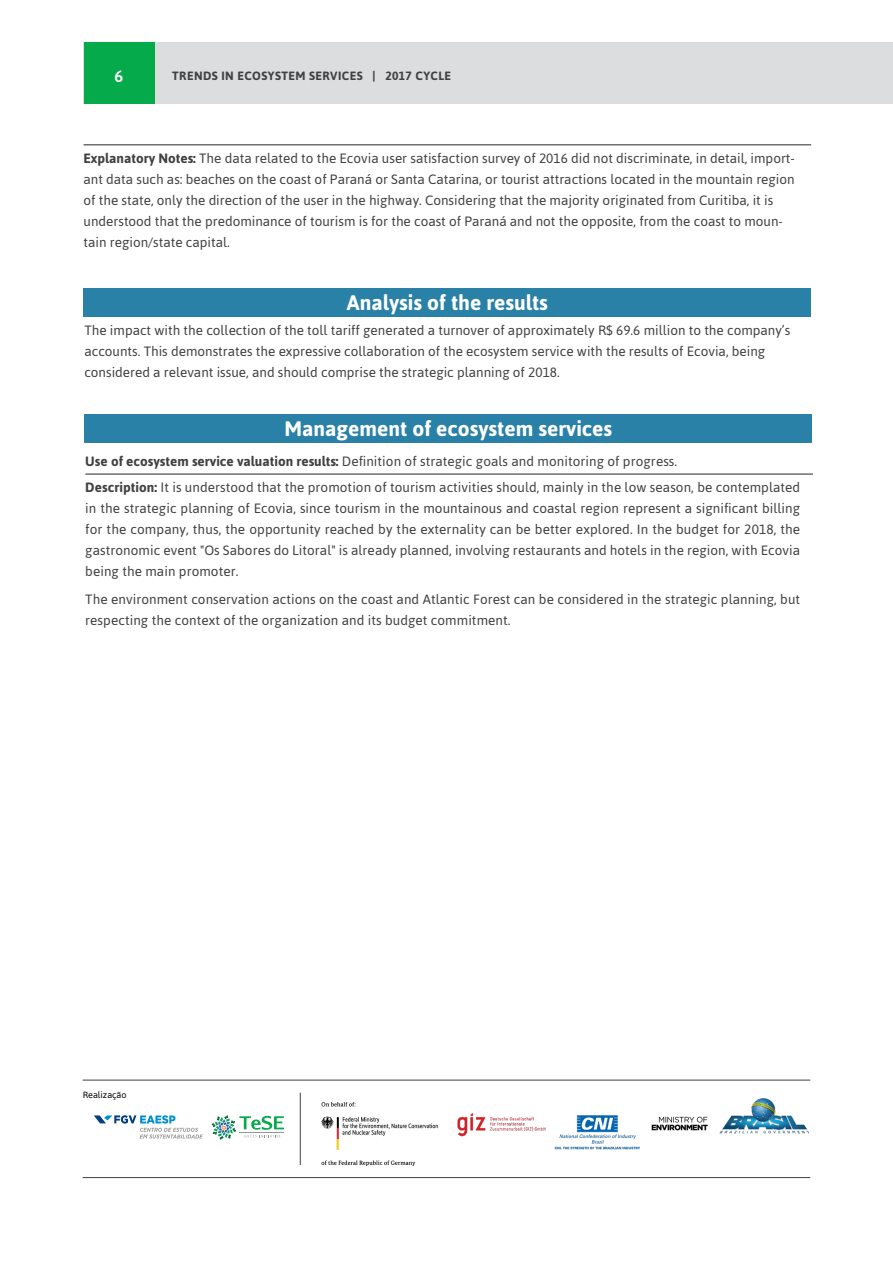
<style>
.page{position:relative;width:893px;height:1263px;background:#fff}
.page>*{position:absolute;margin:0;border:0;box-sizing:border-box;transform-origin:0 0}
.t1{font:700 21px "Asap";color:#fff}
.t2{font:500 16.5px "Asap";color:#fff}
.t3{font:13.5px/21px "Asap";color:#414042}
.t4{font:700 12px "Asap";letter-spacing:.035em;color:#414042}
.t5{font:9px "Asap";color:#000}
.s1{font-weight:700}
</style>
<div class="page">
<div style="left:84px;top:43px;width:809px;height:61px;background:#dcddde"></div>
<div style="left:84px;top:43px;width:70px;height:61px;background:#05aa4b"></div>
<hr style="left:84px;top:144px;width:727px;height:2px;background:#6d6e71">
<div style="left:84px;top:288px;width:727px;height:29px;background:#2981a8"></div>
<div style="left:84px;top:414px;width:728px;height:29px;background:#2981a8"></div>
<hr style="left:85px;top:473px;width:728px;height:2px;background:#6d6e71">
<hr style="left:300px;top:1093px;width:1px;height:72px;background:#414042">
<hr style="left:83px;top:1080px;width:727px;height:1px;background:#414042">
<hr style="left:83px;top:1177px;width:727px;height:1px;background:#414042">
<svg style="left:94px;top:1115px;width:109px;height:23px"></svg>
<img style="left:321px;top:1098px;width:488px;height:67px">
<svg style="left:212px;top:1115px;width:72px;height:25px"></svg>
<p class="t2" style="left:115px;top:65px;width:10px">6</p>
<p class="t4" style="left:172px;top:68px;width:280px">TRENDS IN ECOSYSTEM SERVICES | 2017 CYCLE</p>
<p class="t3" style="left:84px;top:147px;width:713px"><span class="s1">Explanatory Notes:</span> The data related to the Ecovia user satisfaction survey of 2016 did not discriminate, in detail, import&shy;ant data such as: beaches on the coast of Paraná or Santa Catarina, or tourist attractions located in the mountain region of the state, only the direction of the user in the highway. Considering that the majority originated from Curitiba, it is understood that the predominance of tourism is for the coast of Paraná and not the opposite, from the coast to moun&shy;tain region/state capital.</p>
<h1 class="t1" style="left:347px;top:289px;width:202px">Analysis of the results</h1>
<p class="t3" style="left:84px;top:319px;width:707px">The impact with the collection of the toll tariff generated a turnover of approximately R$ 69.6 million to the company’s accounts. This demonstrates the expressive collaboration of the ecosystem service with the results of Ecovia, being considered a relevant issue, and should comprise the strategic planning of 2018.</p>
<h1 class="t1" style="left:284px;top:415px;width:329px">Management of ecosystem services</h1>
<p class="t3" style="left:85px;top:447px;width:716px;line-height:26.5px"><span class="s1">Use of ecosystem service valuation results:</span> Definition of strategic goals and monitoring of progress.<br><span class="s1">Description:</span> It is understood that the promotion of tourism activities should, mainly in the low season, be contemplated</p>
<p class="t3" style="left:85px;top:497px;width:716px;text-align:justify">in the strategic planning of Ecovia, since tourism in the mountainous and coastal region represent a significant billing for the company, thus, the opportunity reached by the externality can be better explored. In the budget for 2018, the gastronomic event "Os Sabores do Litoral" is already planned, involving restaurants and hotels in the region, with Ecovia being the main promoter.</p>
<p class="t3" style="left:85px;top:588px;width:716px">The environment conservation actions on the coast and Atlantic Forest can be considered in the strategic planning, but respecting the context of the organization and its budget commitment.</p>
<p class="t5" style="left:83px;top:1089px;width:46px">Realização</p>
</div>
